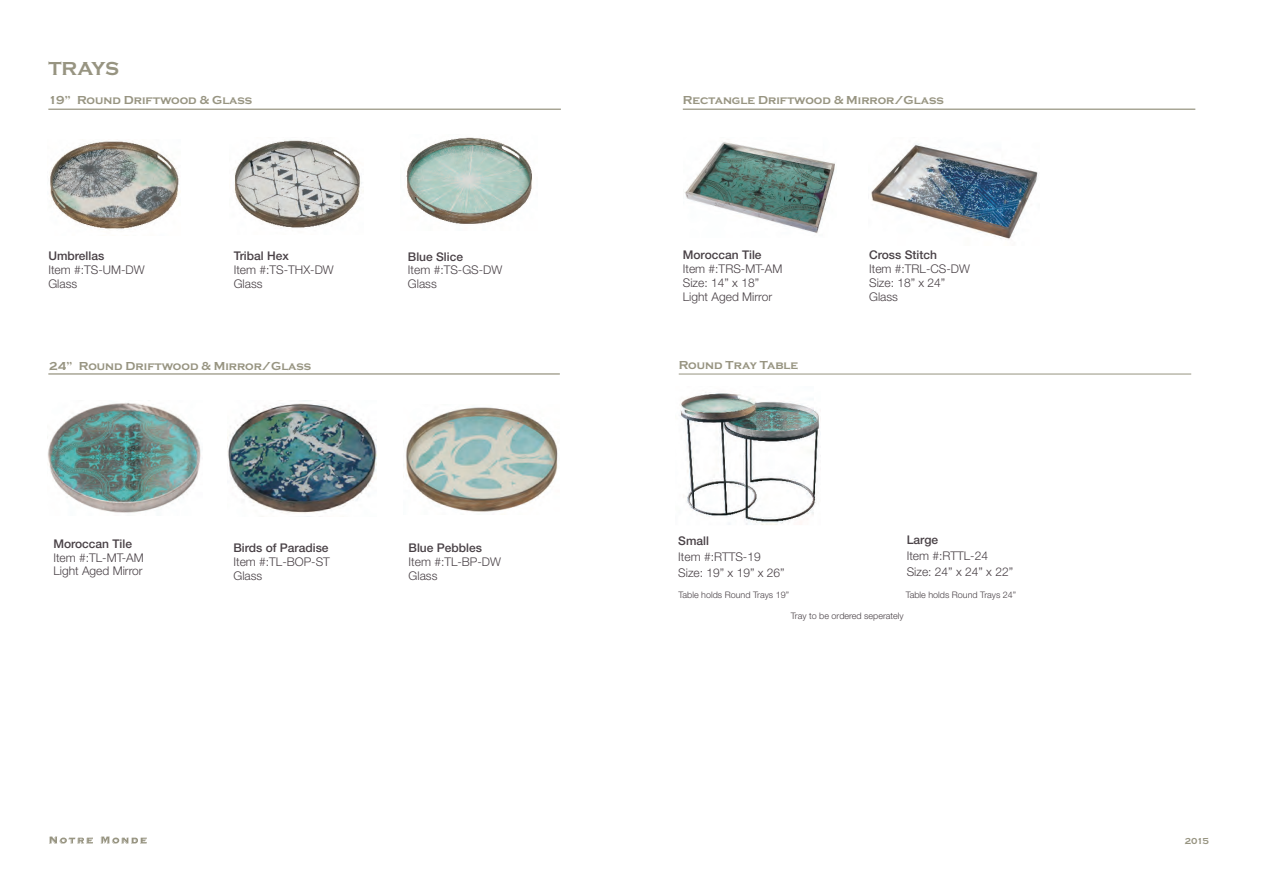
<style>
.page{position:relative;width:1263px;height:893px;background:#fff}
.page>*{position:absolute;margin:0;border:0;box-sizing:border-box;transform-origin:0 0}
.t1{font:700 19.5px "Copperplate Gothic";letter-spacing:-.01em;color:#979481}
.t2{font:300 12px/13.8px "Helvetica Neue LT Std";color:#494146}
.t3{font:800 12px "Helvetica Neue LT Std";color:#494146}
.t4{font:700 12px "Copperplate Gothic";color:#979481}
.t5{font:300 9px "Helvetica Neue LT Std";color:#494146}
.t6{font:700 9px "Copperplate Gothic";color:#979481}
</style>
<div class="page">
<hr style="left:48px;top:109px;width:513px;height:1px;background:#979481">
<svg style="left:49px;top:836px;width:44px;height:8px"></svg>
<svg style="left:101px;top:836px;width:46px;height:8px"></svg>
<hr style="left:48px;top:374px;width:512px;height:1px;background:#979481">
<img style="left:50px;top:141px;width:129px;height:89px">
<img style="left:234px;top:140px;width:128px;height:88px">
<img style="left:406px;top:137px;width:126px;height:87px">
<img style="left:406px;top:407px;width:152px;height:105px">
<img style="left:227px;top:400px;width:150px;height:113px">
<img style="left:48px;top:403px;width:153px;height:110px">
<hr style="left:683px;top:109px;width:512px;height:1px;background:#979481">
<hr style="left:679px;top:374px;width:512px;height:1px;background:#979481">
<img style="left:871px;top:144px;width:167px;height:96px">
<img style="left:684px;top:142px;width:151px;height:92px">
<img style="left:680px;top:392px;width:140px;height:133px">
<h1 class="t1" style="left:48px;top:56px;width:72px">TRAYS</h1>
<p class="t4" style="left:48px;top:93px;width:205px">19” Round Driftwood &amp; Glass</p>
<p class="t4" style="left:683px;top:93px;width:263px">Rectangle Driftwood &amp; Mirror/Glass</p>
<p class="t3" style="left:48px;top:252px;width:57px">Umbrellas</p>
<p class="t2" style="left:48px;top:265px;width:98px">Item #:TS-UM-DW<br>Glass</p>
<p class="t3" style="left:234px;top:252px;width:57px">Tribal Hex</p>
<p class="t2" style="left:234px;top:278px;width:30px">Glass</p>
<p class="t2" style="left:234px;top:265px;width:102px">Item #:TS-THX-DW</p>
<p class="t3" style="left:408px;top:252px;width:57px">Blue Slice</p>
<p class="t2" style="left:408px;top:265px;width:96px">Item #:TS-GS-DW<br>Glass</p>
<p class="t3" style="left:683px;top:251px;width:80px">Moroccan Tile</p>
<p class="t2" style="left:683px;top:264px;width:101px">Item #:TRS-MT-AM<br>Size: 14” x 18”<br>Light Aged Mirror</p>
<p class="t3" style="left:869px;top:251px;width:69px">Cross Stitch</p>
<p class="t2" style="left:869px;top:277px;width:78px">Size: 18” x 24”<br>Glass</p>
<p class="t2" style="left:869px;top:263px;width:102px">Item #:TRL-CS-DW</p>
<p class="t4" style="left:49px;top:359px;width:264px">24” Round Driftwood &amp; Mirror/Glass</p>
<p class="t4" style="left:679px;top:358px;width:121px">Round Tray Table</p>
<p class="t3" style="left:53px;top:539px;width:80px">Moroccan Tile</p>
<p class="t2" style="left:53px;top:552px;width:92px">Item #:TL-MT-AM<br>Light Aged Mirror</p>
<p class="t3" style="left:233px;top:544px;width:97px">Birds of Paradise</p>
<p class="t2" style="left:233px;top:557px;width:98px">Item #:TL-BOP-ST<br>Glass</p>
<p class="t3" style="left:409px;top:544px;width:75px">Blue Pebbles</p>
<p class="t2" style="left:409px;top:557px;width:94px">Item #:TL-BP-DW<br>Glass</p>
<p class="t3" style="left:678px;top:536px;width:32px">Small</p>
<p class="t2" style="left:678px;top:550px;width:108px;line-height:16px">Item #:RTTS-19<br>Size: 19” x 19” x 26”</p>
<p class="t3" style="left:907px;top:536px;width:33px">Large</p>
<p class="t2" style="left:907px;top:550px;width:108px;line-height:16px">Item #:RTTL-24<br>Size: 24” x 24” x 22”</p>
<p class="t5" style="left:678px;top:592px;width:112px">Table holds Round Trays 19”</p>
<p class="t5" style="left:906px;top:592px;width:112px">Table holds Round Trays 24”</p>
<p class="t5" style="left:791px;top:613px;width:114px">Tray to be ordered seperately</p>
<p class="t6" style="left:1185px;top:835px;width:26px">2015</p>
</div>
